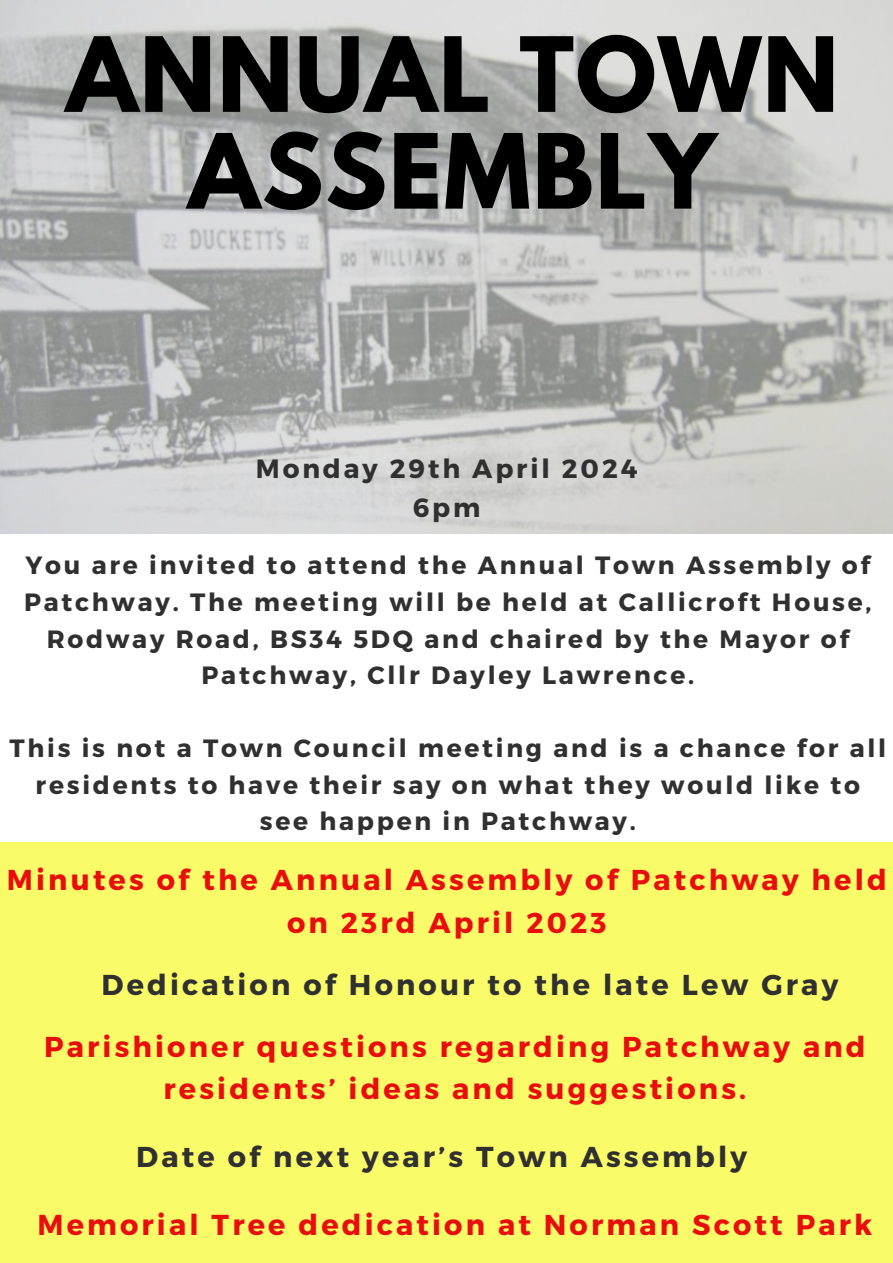
<style>
.page{position:relative;width:893px;height:1263px;background:#fff}
.page>*{position:absolute;margin:0;border:0;box-sizing:border-box;transform-origin:0 0}
.t1{font:700 91.72px/96.8px "League Spartan";letter-spacing:.02em;color:#000;text-align:center}
.t2{font:700 28.72px/42.2px "Montserrat";letter-spacing:.11em;color:#e90d0d;text-align:center}
.t3{font:700 28.72px "Montserrat";letter-spacing:.11em;color:#303030}
.t4{font:700 26.33px/39px "Montserrat";letter-spacing:.11em;color:#303030;text-align:center}
.t5{font:700 24.97px/36.6px "Montserrat";letter-spacing:.11em;color:#303030;text-align:center}
</style>
<div class="page">
<div style="left:0;top:842px;width:893px;height:132px;background:#f9fb68"></div>
<div style="left:0;top:1165px;width:893px;height:98px;background:#f9fb68"></div>
<div style="left:0;top:1032px;width:893px;height:133px;background:#f9fb68"></div>
<div style="left:0;top:966px;width:893px;height:132px;background:#f9fb68"></div>
<img style="left:0;top:0;width:893px;height:534px">
<p class="t1" style="left:66px;top:38px;width:774px">ANNUAL TOWN<br>ASSEMBLY</p>
<h1 class="t4" style="left:256px;top:448px;width:383px">Monday 29th April 2024<br>6pm</h1>
<p class="t5" style="left:24px;top:546px;width:849px">You are invited to attend the Annual Town Assembly of Patchway. The meeting will be held at Callicroft House, Rodway Road, BS34 5DQ and chaired by the Mayor of Patchway, Cllr Dayley Lawrence.</p>
<h2 class="t5" style="left:9px;top:729px;width:878px">This is not a Town Council meeting and is a chance for all residents to have their say on what they would like to see happen in Patchway.</h2>
<h2 class="t2" style="left:7px;top:857px;width:881px">Minutes of the Annual Assembly of Patchway held on 23rd April 2023</h2>
<p class="t3" style="left:102px;top:966px;width:738px">Dedication of Honour to the late Lew Gray</p>
<p class="t2" style="left:44px;top:1024px;width:823px">Parishioner questions regarding Patchway and residents’ ideas and suggestions.</p>
<p class="t3" style="left:136px;top:1138px;width:612px">Date of next year’s Town Assembly</p>
<p class="t2" style="left:37px;top:1202px;width:836px">Memorial Tree dedication at Norman Scott Park</p>
</div>
